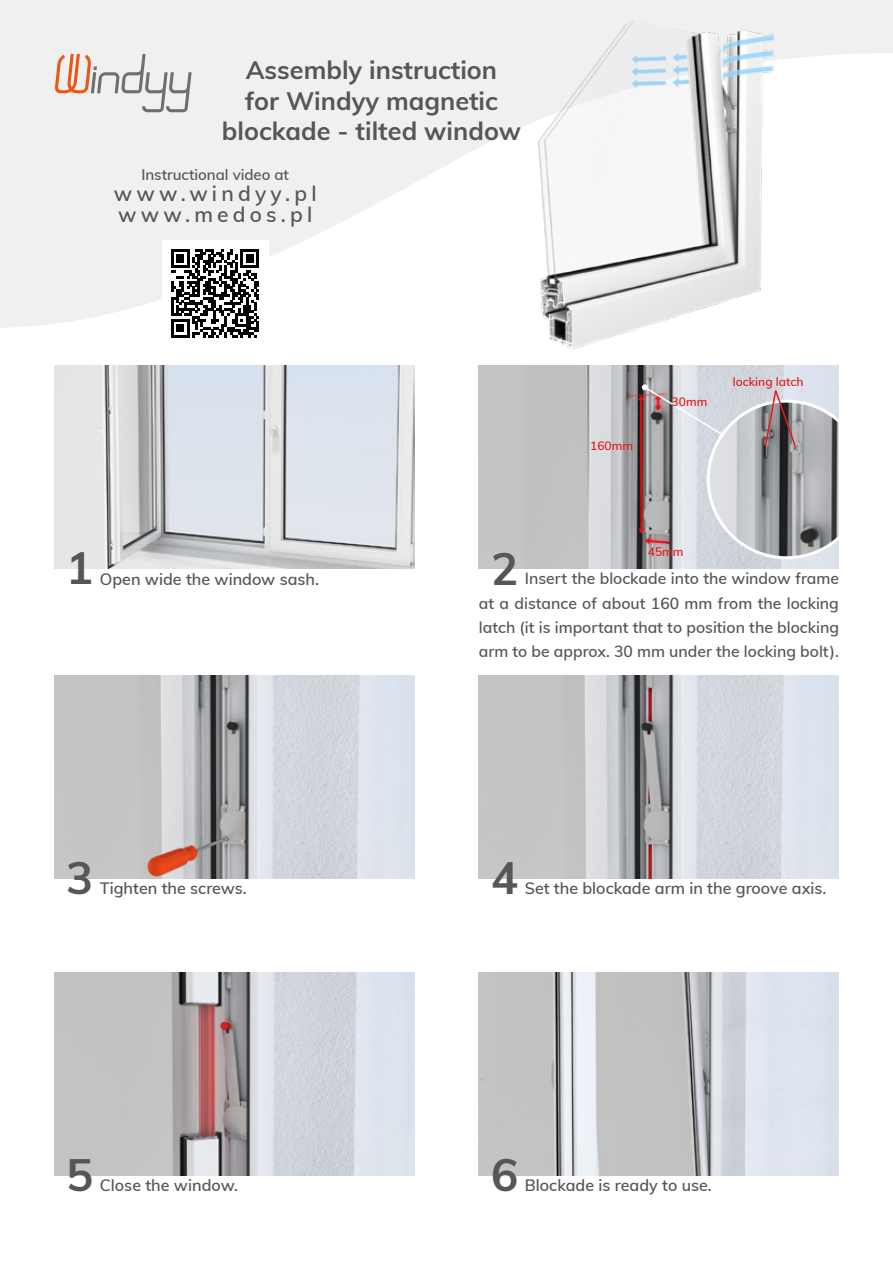
<style>
.page{position:relative;width:893px;height:1263px;background:#fff}
.page>*{position:absolute;margin:0;border:0;box-sizing:border-box;transform-origin:0 0}
.t1{font:700 45.3px "Muli";color:#565656}
.t2{font:700 25.2px/30.3px "Muli";color:#565656;text-align:center}
.t3{font:600 21px/21px "Muli";letter-spacing:.2em;color:#565656}
.t4{font:600 16.05px "Muli";color:#565656}
.t5{font:600 15.75px/24.2px "Muli";color:#565656;text-align:justify}
.t6{font:600 15px "Muli";color:#565656}
.t7{font:600 12px "Muli";color:#e41c18}
</style>
<div class="page">
<svg style="left:0;top:0;width:394px;height:328px;fill:#f0f0f0"></svg>
<img style="left:479px;top:366px;width:360px;height:202px">
<svg style="left:55px;top:54px;width:137px;height:58px"></svg>
<img style="left:54px;top:366px;width:360px;height:202px">
<img style="left:54px;top:675px;width:360px;height:203px">
<img style="left:54px;top:972px;width:360px;height:203px">
<img style="left:479px;top:675px;width:360px;height:203px">
<img style="left:479px;top:972px;width:360px;height:203px">
<img style="left:394px;top:0;width:499px;height:349px">
<img style="left:708px;top:401px;width:157px;height:157px;border-radius:77px">
<div style="left:839px;top:372px;width:48px;height:202px;background:#fff"></div>
<svg style="left:642px;top:384px;width:82px;height:52px;background:#bfbdc2"></svg>
<svg style="left:764px;top:389px;width:33px;height:59px;background:#948487"></svg>
<div style="left:162px;top:240px;width:107px;height:107px;background:#fff"></div>
<svg style="left:171px;top:249px;width:88px;height:88px"></svg>
<h2 class="t2" style="left:222px;top:54px;width:300px">Assembly instruction<br>for Windyy magnetic blockade - tilted window</h2>
<p class="t6" style="left:141px;top:163px;width:149px">Instructional video at</p>
<h3 class="t3" style="left:114px;top:182px;width:204px">www.windyy.pl www.medos.pl</h3>
<h1 class="t1" style="left:66px;top:535px;width:29px">1</h1>
<p class="t4" style="left:100px;top:567px;width:221px">Open wide the window sash.</p>
<p class="t7" style="left:590px;top:437px;width:44px">160mm</p>
<p class="t7" style="left:672px;top:393px;width:37px">30mm</p>
<p class="t7" style="left:733px;top:373px;width:72px">locking latch</p>
<p class="t7" style="left:648px;top:543px;width:37px">45mm</p>
<h1 class="t1" style="left:491px;top:535px;width:29px">2</h1>
<p class="t5" style="left:479px;top:566px;width:362px;text-indent:46px">Insert the blockade into the window frame at a distance of about 160 mm from the locking latch (it is important that to position the blocking arm to be approx. 30 mm under the locking bolt).</p>
<h1 class="t1" style="left:66px;top:845px;width:29px">3</h1>
<p class="t4" style="left:100px;top:877px;width:148px">Tighten the screws.</p>
<h1 class="t1" style="left:491px;top:845px;width:29px">4</h1>
<p class="t4" style="left:525px;top:877px;width:303px">Set the blockade arm in the groove axis.</p>
<h1 class="t1" style="left:66px;top:1142px;width:29px">5</h1>
<p class="t4" style="left:100px;top:1174px;width:140px">Close the window.</p>
<h1 class="t1" style="left:491px;top:1142px;width:29px">6</h1>
<p class="t4" style="left:525px;top:1174px;width:188px">Blockade is ready to use.</p>
</div>
